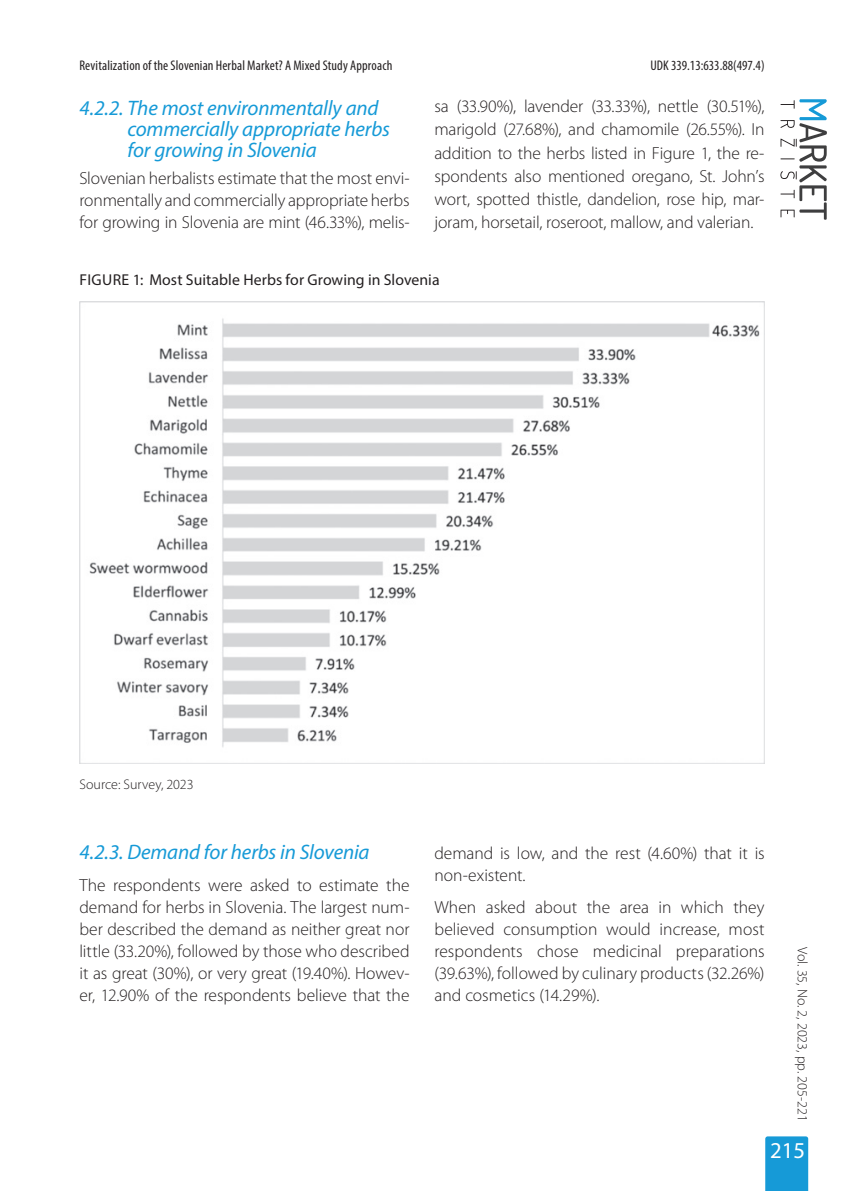
<style>
.page{position:relative;width:844px;height:1191px;background:#fff}
.page>*{position:absolute;margin:0;border:0;box-sizing:border-box;transform-origin:0 0}
.t1{font:22.75px "Myriad Pro";color:#fff}
.t2{font:italic 21px/21px "Myriad Pro";letter-spacing:-.01em;color:#169ad7}
.t3{font:300 17.5px/21.9px "Myriad Pro";letter-spacing:-.005em;color:#231f20;text-align:justify}
.t4{font:15.75px "Myriad Pro";letter-spacing:.005em;color:#231f20}
.t5{font:condensed 14px "Myriad Pro";letter-spacing:.01em;color:#231f20}
.t6{font:300 14px "Myriad Pro";color:#231f20}
</style>
<div class="page">
<svg style="left:780px;top:99px;width:46px;height:121px"></svg>
<div style="left:765px;top:1136px;width:43px;height:55px;background:#169ad7"></div>
<img style="left:79px;top:302px;width:685px;height:461px">
<p class="t5" style="left:79px;top:57px;width:314px">Revitalization of the Slovenian Herbal Market? A Mixed Study Approach</p>
<p class="t2" style="left:127px;top:97px;width:264px;text-indent:-48px">4.2.2. The most environmentally and commercially appropriate herbs for growing in Slovenia</p>
<p class="t3" style="left:79px;top:167px;width:331px">Slovenian herbalists estimate that the most envi&shy;ronmentally and commercially appropriate herbs for growing in Slovenia are mint (46.33%), melis-</p>
<p class="t5" style="left:650px;top:57px;width:115px">UDK 339.13:633.88(497.4)</p>
<p class="t3" style="left:434px;top:95px;width:331px;line-height:23.1px">sa (33.90%), lavender (33.33%), nettle (30.51%), marigold (27.68%), and chamomile (26.55%). In addition to the herbs listed in Figure 1, the re&shy;spondents also mentioned oregano, St. John’s wort, spotted thistle, dandelion, rose hip, mar&shy;joram, horsetail, roseroot, mallow, and valerian.</p>
<p class="t4" style="left:80px;top:270px;width:361px">FIGURE 1: Most Suitable Herbs for Growing in Slovenia</p>
<p class="t6" style="left:79px;top:776px;width:115px">Source: Survey, 2023</p>
<p class="t2" style="left:79px;top:841px;width:291px">4.2.3. Demand for herbs in Slovenia</p>
<p class="t3" style="left:79px;top:874px;width:331px">The respondents were asked to estimate the demand for herbs in Slovenia. The largest num&shy;ber described the demand as neither great nor little (33.20%), followed by those who described it as great (30%), or very great (19.40%). Howev&shy;er, 12.90% of the respondents believe that the</p>
<p class="t3" style="left:434px;top:843px;width:331px">demand is low, and the rest (4.60%) that it is non-existent.</p>
<p class="t3" style="left:434px;top:896px;width:331px">When asked about the area in which they believed consumption would increase, most respondents chose medicinal preparations (39.63%), followed by culinary products (32.26%) and cosmetics (14.29%).</p>
<p class="t6" style="left:809px;top:947px;width:176px;rotate:90deg">Vol. 35, No. 2, 2023, pp. 205-221</p>
<h1 class="t1" style="left:770px;top:1136px;width:37px">215</h1>
</div>
